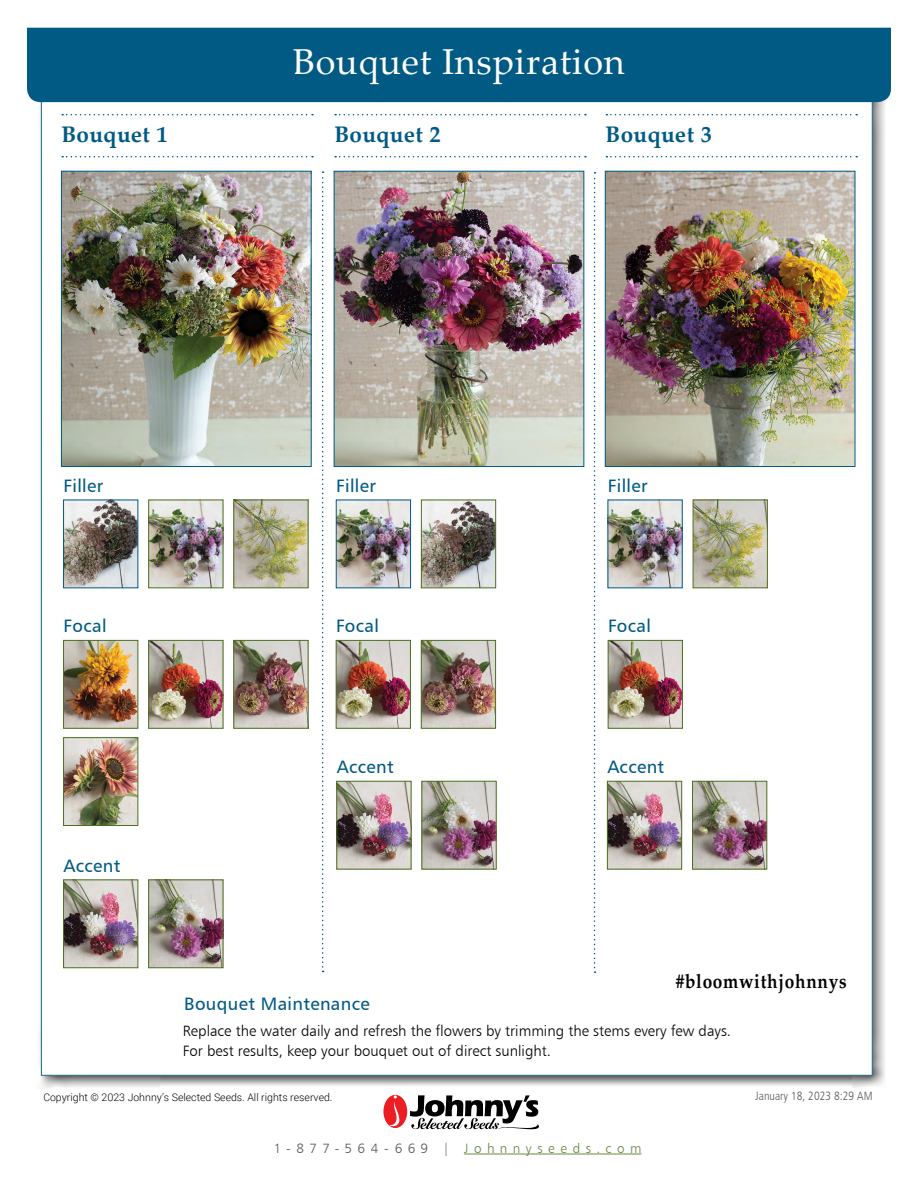
<style>
.page{position:relative;width:918px;height:1188px;background:#fff}
.page>*{position:absolute;margin:0;border:0;box-sizing:border-box;transform-origin:0 0}
.t1{font:36px "Palatino Linotype";letter-spacing:.02em;color:#fff}
.t2{font:700 22.5px "Palatino Linotype";letter-spacing:.01em;color:#005a84}
.t3{font:19.8px "Palatino Bold Os F";letter-spacing:.04em;color:#000;scale:.87 1}
.t4{font:18px "Humanist 777 BT Roman B";letter-spacing:.02em;color:#005a84}
.t5{font:15px/19.5px "Humanist 777 BT Light B";color:#000}
.t6{font:13.5px "Humanist 777 BT Light B";letter-spacing:.405em;color:#69883e}
.t7{font:12px "Humanist 777 BT Light Condensed B";color:#58595b}
.t8{font:300 10.5px "Roboto";color:#000}
.s1{color:#58595b}
</style>
<div class="page">
<div style="left:37px;top:74px;width:849px;height:1015px;background:#000;opacity:.75"></div>
<div style="left:41px;top:77px;width:832px;height:999px;background:#fff;border:1px solid #005a84"></div>
<svg style="left:62px;top:114px;width:251px;height:1px"></svg>
<svg style="left:62px;top:156px;width:251px;height:1px"></svg>
<svg style="left:335px;top:114px;width:251px;height:1px"></svg>
<svg style="left:335px;top:156px;width:251px;height:1px"></svg>
<svg style="left:606px;top:114px;width:251px;height:1px"></svg>
<svg style="left:606px;top:156px;width:251px;height:1px"></svg>
<div style="left:27px;top:28px;width:864px;height:74px;background:#005a84"></div>
<img style="left:63px;top:173px;width:246px;height:292px">
<div style="left:61px;top:171px;width:250px;height:296px;border:1px solid #005a84"></div>
<img style="left:336px;top:173px;width:246px;height:292px">
<div style="left:334px;top:171px;width:250px;height:296px;border:1px solid #005a84"></div>
<img style="left:607px;top:173px;width:246px;height:292px">
<div style="left:605px;top:171px;width:250px;height:296px;border:1px solid #005a84"></div>
<img style="left:65px;top:502px;width:71px;height:84px">
<div style="left:63px;top:500px;width:75px;height:88px;border:1px solid #005a84"></div>
<img style="left:150px;top:502px;width:71px;height:84px">
<div style="left:148px;top:500px;width:75px;height:88px;border:1px solid #4b711d"></div>
<img style="left:236px;top:502px;width:70px;height:84px">
<img style="left:65px;top:642px;width:71px;height:84px">
<div style="left:63px;top:640px;width:75px;height:88px;border:1px solid #4b711d"></div>
<img style="left:65px;top:882px;width:71px;height:84px">
<div style="left:63px;top:880px;width:75px;height:88px;border:1px solid #4b711d"></div>
<img style="left:339px;top:783px;width:70px;height:84px">
<div style="left:337px;top:781px;width:74px;height:88px;border:1px solid #4b711d"></div>
<img style="left:609px;top:783px;width:71px;height:84px">
<div style="left:607px;top:781px;width:75px;height:88px;border:1px solid #4b711d"></div>
<img style="left:65px;top:739px;width:71px;height:85px">
<div style="left:63px;top:737px;width:75px;height:89px;border:1px solid #4b711d"></div>
<img style="left:150px;top:642px;width:71px;height:84px">
<div style="left:148px;top:640px;width:75px;height:88px;border:1px solid #4b711d"></div>
<img style="left:338px;top:642px;width:71px;height:84px">
<div style="left:336px;top:640px;width:75px;height:88px;border:1px solid #4b711d"></div>
<img style="left:610px;top:642px;width:71px;height:84px">
<div style="left:608px;top:640px;width:75px;height:88px;border:1px solid #4b711d"></div>
<img style="left:150px;top:882px;width:71px;height:84px">
<div style="left:148px;top:880px;width:75px;height:88px;border:1px solid #4b711d"></div>
<img style="left:424px;top:783px;width:70px;height:84px">
<img style="left:694px;top:783px;width:71px;height:84px">
<div style="left:692px;top:781px;width:75px;height:88px;border:1px solid #4b711d"></div>
<img style="left:236px;top:642px;width:70px;height:84px">
<div style="left:234px;top:640px;width:74px;height:88px;border:1px solid #4b711d"></div>
<img style="left:423px;top:642px;width:71px;height:84px">
<div style="left:421px;top:640px;width:75px;height:88px;border:1px solid #4b711d"></div>
<img style="left:338px;top:502px;width:71px;height:84px">
<div style="left:336px;top:500px;width:75px;height:88px;border:1px solid #005a84"></div>
<img style="left:610px;top:502px;width:70px;height:84px">
<img style="left:423px;top:502px;width:71px;height:84px">
<div style="left:421px;top:500px;width:75px;height:88px;border:1px solid #4b711d"></div>
<img style="left:695px;top:502px;width:71px;height:84px">
<div style="left:693px;top:500px;width:75px;height:88px;border:1px solid #4b711d"></div>
<svg style="left:322px;top:171px;width:2px;height:801px"></svg>
<svg style="left:594px;top:172px;width:2px;height:801px"></svg>
<svg style="left:410px;top:1095px;width:129px;height:34px"></svg>
<div style="left:383px;top:1095px;width:24px;height:33px;background:#ed1d24;border-radius:50%"></div>
<svg style="left:388px;top:1095px;width:12px;height:31px"></svg>
<hr style="left:464px;top:1154px;width:177px;height:1px;background:#69883e">
<h1 class="t1" style="left:293px;top:36px;width:333px">Bouquet Inspiration</h1>
<h2 class="t2" style="left:61px;top:119px;width:108px">Bouquet 1</h2>
<h2 class="t2" style="left:334px;top:119px;width:108px">Bouquet 2</h2>
<h2 class="t2" style="left:606px;top:119px;width:108px">Bouquet 3</h2>
<p class="t4" style="left:64px;top:475px;width:41px">Filler</p>
<p class="t4" style="left:336px;top:475px;width:41px">Filler</p>
<p class="t4" style="left:608px;top:475px;width:41px">Filler</p>
<p class="t4" style="left:64px;top:615px;width:44px">Focal</p>
<p class="t4" style="left:336px;top:615px;width:44px">Focal</p>
<p class="t4" style="left:608px;top:615px;width:44px">Focal</p>
<p class="t4" style="left:64px;top:855px;width:58px">Accent</p>
<p class="t4" style="left:337px;top:756px;width:58px">Accent</p>
<p class="t4" style="left:607px;top:756px;width:58px">Accent</p>
<h3 class="t3" style="left:676px;top:970px;width:198px">#bloomwithjohnnys</h3>
<p class="t4" style="left:184px;top:993px;width:187px">Bouquet Maintenance</p>
<p class="t5" style="left:183px;top:1021px;width:550px">Replace the water daily and refresh the flowers by trimming the stems every few days.<br>For best results, keep your bouquet out of direct sunlight.</p>
<p class="t8" style="left:43px;top:1090px;width:291px">Copyright © 2023 Johnny’s Selected Seeds. All rights reserved.</p>
<p class="t7" style="left:756px;top:1089px;width:119px">January 18, 2023 8:29 AM</p>
<p class="t6" style="left:274px;top:1140px;width:369px"><span class="s1">1-877-564-669 |</span> Johnnyseeds.com</p>
</div>
